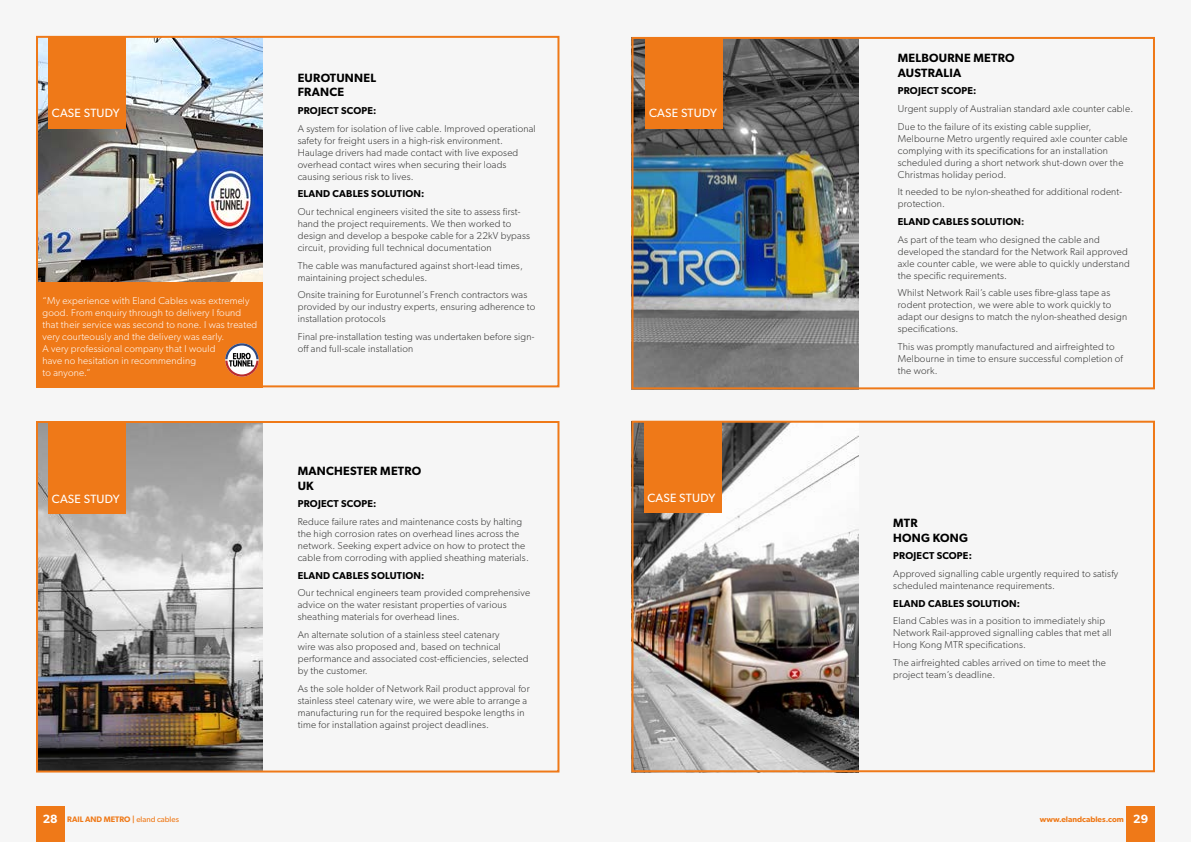
<style>
.page{position:relative;width:1191px;height:842px;background:#f6f6f6}
.page>*{position:absolute;margin:0;border:0;box-sizing:border-box;transform-origin:0 0}
.t1{font:600 12px/14.4px "Gibson";letter-spacing:.02em;color:#000}
.t2{font:12px "Gibson";letter-spacing:.02em;color:#fff}
.t3{font:300 10px/12px "Gibson";letter-spacing:.02em;color:#333332}
.t4{font:300 10px/12px "Gibson";letter-spacing:.02em;color:#fff}
.t5{font:600 10px "Gibson";letter-spacing:.02em;color:#000}
.t6{font:600 8px "Gibson";color:#ef7918}
.s1{font-weight:600;color:#000}
.s2{font-weight:600}
.s3{font-size:12px;color:#fff}
.s4{font-weight:400}
</style>
<div class="page">
<img style="left:39px;top:39px;width:224px;height:243px">
<img style="left:634px;top:424px;width:224px;height:345px">
<img style="left:39px;top:424px;width:224px;height:345px">
<img style="left:634px;top:40px;width:224px;height:346px">
<div style="left:645px;top:37px;width:78px;height:91px;background:#ef7918"></div>
<div style="left:48px;top:422px;width:78px;height:91px;background:#ef7918"></div>
<div style="left:48px;top:37px;width:78px;height:91px;background:#ef7918"></div>
<div style="left:643px;top:422px;width:78px;height:91px;background:#ef7918"></div>
<div style="left:36px;top:421px;width:523px;height:351px;border:2px solid #ef7918"></div>
<div style="left:36px;top:36px;width:523px;height:351px;border:2px solid #ef7918"></div>
<div style="left:631px;top:421px;width:524px;height:351px;border:2px solid #ef7918"></div>
<div style="left:631px;top:37px;width:524px;height:352px;border:2px solid #ef7918"></div>
<div style="left:36px;top:282px;width:227px;height:105px;background:#ef7918"></div>
<svg style="left:225px;top:343px;width:34px;height:34px"></svg>
<div style="left:36px;top:806px;width:28px;height:36px;background:#ef7918"></div>
<div style="left:1126px;top:806px;width:29px;height:36px;background:#ef7918"></div>
<p class="t2" style="left:52px;top:106px;width:69px">CASE STUDY</p>
<p class="t4" style="left:43px;top:294px;width:216px">“My experience with Eland Cables was extremely good. From enquiry through to delivery I found that their service was second to none. I was treated very courteously and the delivery was early.<br>A very professional company that I would<br>have no hesitation in recommending<br>to anyone.”</p>
<p class="t2" style="left:52px;top:491px;width:69px">CASE STUDY</p>
<p class="t1" style="left:298px;top:70px;width:80px">EUROTUNNEL<br>FRANCE</p>
<p class="t5" style="left:298px;top:105px;width:80px">PROJECT SCOPE:</p>
<p class="t3" style="left:298px;top:122px;width:239px">A system for isolation of live cable. Improved operational safety for freight users in a high-risk environment.<br>Haulage drivers had made contact with live exposed overhead contact wires when securing their loads causing serious risk to lives.</p>
<p class="t5" style="left:298px;top:188px;width:128px">ELAND CABLES SOLUTION:</p>
<p class="t3" style="left:298px;top:205px;width:234px">Our technical engineers visited the site to assess first&shy;hand the project requirements. We then worked to design and develop a bespoke cable for a 22kV bypass circuit, providing full technical documentation</p>
<p class="t3" style="left:298px;top:259px;width:227px">The cable was manufactured against short-lead times, maintaining project schedules.</p>
<p class="t3" style="left:298px;top:289px;width:239px">Onsite training for Eurotunnel’s French contractors was provided by our industry experts, ensuring adherence to installation protocols</p>
<p class="t3" style="left:298px;top:331px;width:238px">Final pre-installation testing was undertaken before sign&shy;off and full-scale installation</p>
<p class="t1" style="left:298px;top:464px;width:125px">MANCHESTER METRO<br>UK</p>
<p class="t5" style="left:298px;top:498px;width:80px">PROJECT SCOPE:</p>
<p class="t3" style="left:298px;top:515px;width:233px">Reduce failure rates and maintenance costs by halting the high corrosion rates on overhead lines across the network. Seeking expert advice on how to protect the cable from corroding with applied sheathing materials.</p>
<p class="t5" style="left:298px;top:569px;width:128px">ELAND CABLES SOLUTION:</p>
<p class="t3" style="left:298px;top:587px;width:234px">Our technical engineers team provided comprehensive advice on the water resistant properties of various sheathing materials for overhead lines.</p>
<p class="t3" style="left:298px;top:628px;width:232px">An alternate solution of a stainless steel catenary<br>wire was also proposed and, based on technical performance and associated cost-efficiencies, selected by the customer.</p>
<p class="t3" style="left:298px;top:682px;width:233px">As the sole holder of Network Rail product approval for stainless steel catenary wire, we were able to arrange a manufacturing run for the required bespoke lengths in time for installation against project deadlines.</p>
<p class="t2" style="left:649px;top:106px;width:69px">CASE STUDY</p>
<p class="t2" style="left:647px;top:491px;width:69px">CASE STUDY</p>
<p class="t1" style="left:897px;top:51px;width:118px">MELBOURNE METRO<br>AUSTRALIA</p>
<p class="t5" style="left:897px;top:85px;width:80px">PROJECT SCOPE:</p>
<p class="t3" style="left:897px;top:100px;width:237px;line-height:17.7px">Urgent supply of Australian standard axle counter cable.<br>Due to the failure of its existing cable supplier,</p>
<p class="t3" style="left:897px;top:132px;width:231px">Melbourne Metro urgently required axle counter cable complying with its specifications for an installation scheduled during a short network shut-down over the Christmas holiday period.</p>
<p class="t3" style="left:897px;top:186px;width:226px">It needed to be nylon-sheathed for additional rodent&shy;protection.</p>
<p class="t3" style="left:897px;top:213px;width:203px;line-height:17.7px"><span class="s1">ELAND CABLES SOLUTION</span><span class="s2">:<br></span>As part of the team who designed the cable and</p>
<p class="t3" style="left:897px;top:245px;width:233px">developed the standard for the Network Rail approved axle counter cable, we were able to quickly understand the specific requirements.</p>
<p class="t3" style="left:897px;top:287px;width:231px">Whilst Network Rail’s cable uses fibre-glass tape as rodent protection, we were able to work quickly to adapt our designs to match the nylon-sheathed design specifications.</p>
<p class="t3" style="left:897px;top:340px;width:227px">This was promptly manufactured and airfreighted to<br>Melbourne in time to ensure successful completion of the work.</p>
<p class="t1" style="left:893px;top:515px;width:76px">MTR<br>HONG KONG</p>
<p class="t5" style="left:893px;top:550px;width:80px">PROJECT SCOPE:</p>
<p class="t3" style="left:893px;top:567px;width:226px">Approved signalling cable urgently required to satisfy scheduled maintenance requirements.</p>
<p class="t5" style="left:893px;top:597px;width:128px">ELAND CABLES SOLUTION:</p>
<p class="t3" style="left:893px;top:615px;width:220px">Eland Cables was in a position to immediately ship<br>Network Rail-approved signalling cables that met all<br>Hong Kong MTR specifications.</p>
<p class="t3" style="left:893px;top:656px;width:214px">The airfreighted cables arrived on time to meet the project team’s deadline.</p>
<p class="t6" style="left:43px;top:814px;width:138px"><span class="s3">28</span> RAIL AND METRO | <span class="s4">eland cables</span></p>
<p class="t6" style="left:1039px;top:815px;width:110px">www.elandcables.com <span class="s3">29</span></p>
</div>
